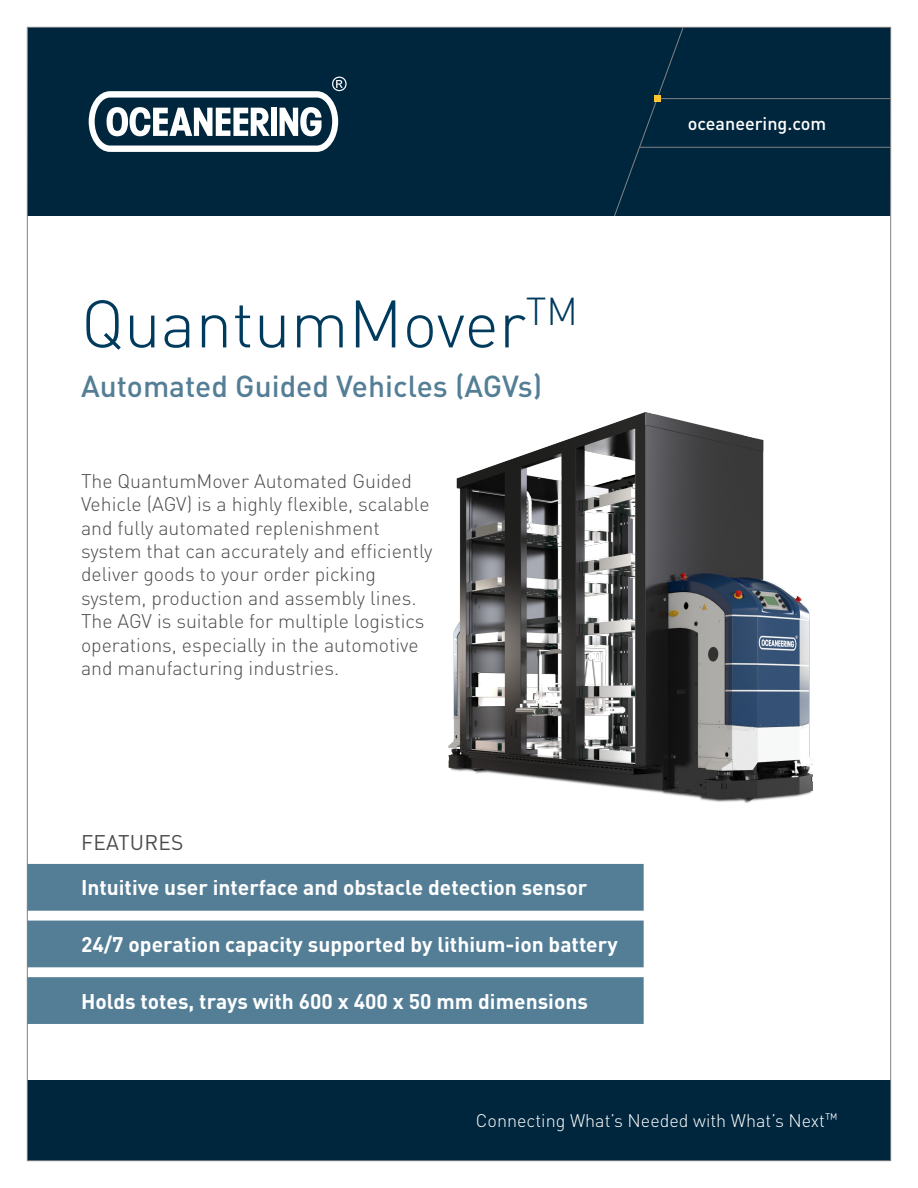
<style>
.page{position:relative;width:918px;height:1188px;background:#fff}
.page>*{position:absolute;margin:0;border:0;box-sizing:border-box;transform-origin:0 0}
.Heading{font:300 66px "DINOT";color:#003a5d}
.Subheading{font:500 30px "DINOT";color:#547e96}
.Features{font:700 21px "DINOT";color:#fff}
.Features_Heading{font:21px "DINOT";letter-spacing:.01em;color:#4b4c4d}
.Ingress{font:300 19.5px/23.4px "DINOT";color:#4b4c4d}
.t1{font:300 18px "DINOT";color:#fff}
.t2{font:500 18px "DINOT";color:#fff}
</style>
<div class="page">
<div style="left:29px;top:29px;width:860px;height:187px;background:#00263e"></div>
<div style="left:27px;top:1080px;width:864px;height:81px;background:#00263e"></div>
<svg style="left:89px;top:77px;width:258px;height:75px"></svg>
<div style="left:272px;top:108px;width:5px;height:28px;background:#fff"></div>
<div style="left:614px;top:29px;width:70px;height:187px;background:#00263e"></div>
<hr style="left:658px;top:98px;width:233px;height:1px;background:#808285">
<hr style="left:640px;top:147px;width:251px;height:1px;background:#808285">
<div style="left:655px;top:95px;width:6px;height:7px;background:#ffc42f"></div>
<div style="left:27px;top:864px;width:617px;height:47px;background:#547e96"></div>
<div style="left:27px;top:921px;width:617px;height:46px;background:#547e96"></div>
<div style="left:27px;top:977px;width:617px;height:47px;background:#547e96"></div>
<img style="left:448px;top:412px;width:365px;height:392px">
<p class="Heading" style="left:81px;top:283px;width:499px">QuantumMover<sup>TM</sup></p>
<p class="Subheading" style="left:81px;top:367px;width:463px">Automated Guided Vehicles (AGVs)</p>
<p class="Ingress" style="left:81px;top:469px;width:353px">The QuantumMover Automated Guided Vehicle (AGV) is a highly flexible, scalable and fully automated replenishment system that can accurately and efficiently deliver goods to your order picking system, production and assembly lines.<br>The AGV is suitable for multiple logistics operations, especially in the automotive and manufacturing industries.</p>
<p class="Features_Heading" style="left:81px;top:829px;width:104px">FEATURES</p>
<p class="Features" style="left:81px;top:874px;width:508px">Intuitive user interface and obstacle detection sensor</p>
<p class="Features" style="left:81px;top:931px;width:538px">24/7 operation capacity supported by lithium-ion battery</p>
<p class="Features" style="left:81px;top:987px;width:508px">Holds totes, trays with 600 x 400 x 50 mm dimensions</p>
<p class="t2" style="left:688px;top:112px;width:140px">oceaneering.com</p>
<p class="t1" style="left:476px;top:1109px;width:363px">Connecting What’s Needed with What’s Next<sup>™</sup></p>
</div>
